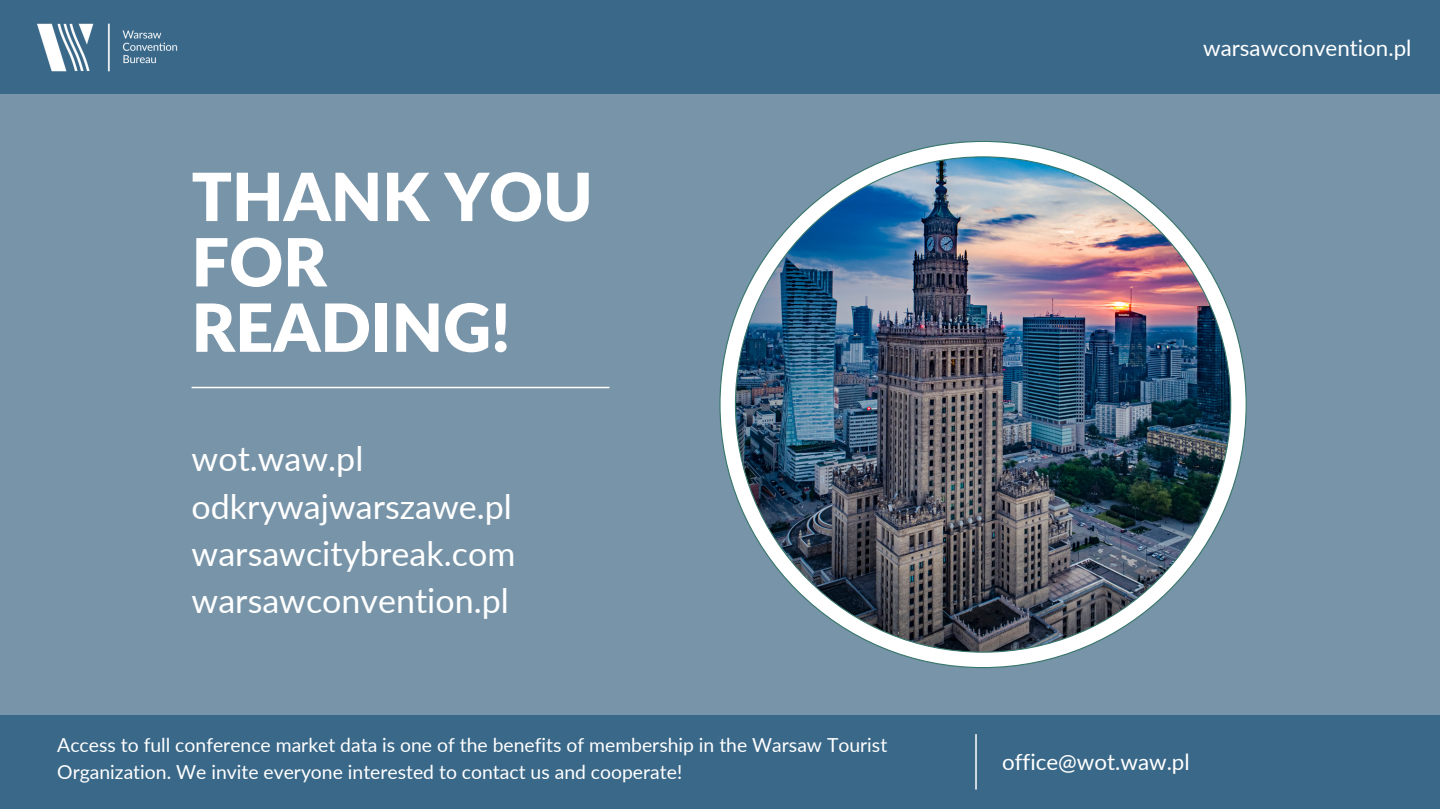
<style>
.page{position:relative;width:1440px;height:810px;background:#fff}
.page>*{position:absolute;margin:0;border:0;box-sizing:border-box;transform-origin:0 0}
.t1{font:900 66.4px/65.4px "Lato";color:#fff}
.t2{font:34px "Lato";color:#fff}
.t3{font:22.3px "Lato";color:#fff}
.t4{font:19.3px/27px "Lato";color:#fff}
</style>
<div class="page">
<div style="left:0;top:94px;width:1440px;height:620px;background:#7894a8"></div>
<div style="left:0;top:715px;width:1440px;height:94px;background:#3a6889"></div>
<div style="left:0;top:0;width:1440px;height:94px;background:#3a6889"></div>
<img style="left:37px;top:23px;width:141px;height:49px">
<hr style="left:192px;top:387px;width:417px;height:1px;background:#fff">
<hr style="left:975px;top:734px;width:2px;height:56px;background:#fff">
<img style="left:719px;top:141px;width:528px;height:527px">
<p class="t1" style="left:192px;top:163px;width:403px">THANK YOU<br>FOR<br>READING!</p>
<p class="t2" style="left:192px;top:438px;width:173px">wot.waw.pl</p>
<p class="t2" style="left:192px;top:485px;width:322px">odkrywajwarszawe.pl</p>
<p class="t2" style="left:192px;top:532px;width:325px">warsawcitybreak.com</p>
<p class="t2" style="left:192px;top:580px;width:319px">warsawconvention.pl</p>
<p class="t4" style="left:57px;top:731px;width:831px">Access to full conference market data is one of the benefits of membership in the Warsaw Tourist<br>Organization. We invite everyone interested to contact us and cooperate!</p>
<p class="t3" style="left:1203px;top:34px;width:210px">warsawconvention.pl</p>
<p class="t3" style="left:1002px;top:748px;width:189px">office@wot.waw.pl</p>
</div>
